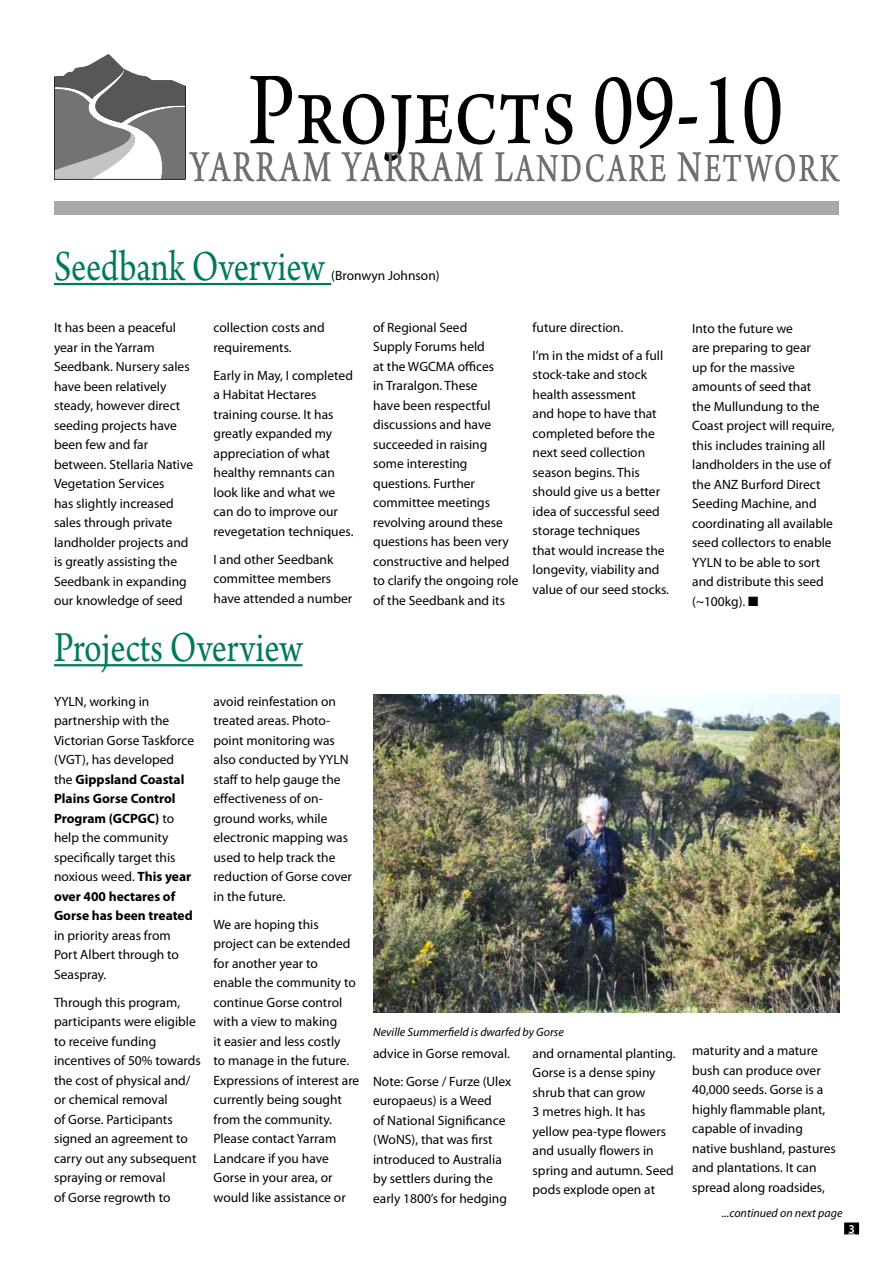
<style>
.page{position:relative;width:893px;height:1263px;background:#fff}
.page>*{position:absolute;margin:0;border:0;box-sizing:border-box;transform-origin:0 0}
.t1{font:108.75px "Arno Pro";color:#000;scale:.8 1}
.t2{font:46.2px "Arno Pro";letter-spacing:.085em;color:#6d6f71;scale:.71 1}
.t3{font:45px "Arno Pro";letter-spacing:-.005em;color:#007a5a;scale:.8 1}
.t4{font:13.5px/19.5px "Myriad Pro";color:#000}
.t5{font:italic 12px "Myriad Pro";color:#000}
.t6{font:600 12px "Myriad Pro";color:#fff}
.s1{font-size:42px}
.s2{font-weight:700}
</style>
<div class="page">
<div style="left:54px;top:202px;width:785px;height:13px;background:#a7a9ac"></div>
<div style="left:844px;top:1222px;width:15px;height:12px;background:#000"></div>
<svg style="left:54px;top:54px;width:132px;height:126px"></svg>
<hr style="left:54px;top:283px;width:277px;height:2px;background:#007a5a">
<hr style="left:54px;top:664px;width:248px;height:2px;background:#007a5a">
<img style="left:373px;top:695px;width:467px;height:317px">
<h1 class="t1" style="left:248px;top:48px;width:671px">Projects 09-10</h1>
<h2 class="t2" style="left:190px;top:140px;width:915px">YARRAM YARRAM L<span class="s1">ANDCARE</span> N<span class="s1">ETWORK</span></h2>
<h3 class="t3" style="left:54px;top:240px;width:341px">Seedbank Overview</h3>
<p class="t4" style="left:331px;top:265px;width:110px">(Bronwyn Johnson)</p>
<p class="t4" style="left:54px;top:318px;width:141px">It has been a peaceful year in the Yarram<br>Seedbank. Nursery sales have been relatively steady, however direct seeding projects have been few and far between. Stellaria Native<br>Vegetation Services<br>has slightly increased sales through private landholder projects and is greatly assisting the<br>Seedbank in expanding our knowledge of seed</p>
<p class="t4" style="left:214px;top:318px;width:113px">collection costs and requirements.</p>
<p class="t4" style="left:214px;top:365px;width:141px">Early in May, I completed a Habitat Hectares training course. It has greatly expanded my appreciation of what healthy remnants can look like and what we can do to improve our revegetation techniques.</p>
<p class="t4" style="left:214px;top:549px;width:140px">I and other Seedbank committee members have attended a number</p>
<p class="t4" style="left:373px;top:317px;width:147px">of Regional Seed<br>Supply Forums held<br>at the WGCMA offices<br>in Traralgon. These<br>have been respectful discussions and have succeeded in raising some interesting questions. Further committee meetings revolving around these questions has been very constructive and helped to clarify the ongoing role of the Seedbank and its</p>
<p class="t4" style="left:533px;top:313px;width:132px;line-height:28px">future direction.<br>I’m in the midst of a full</p>
<p class="t4" style="left:533px;top:365px;width:138px">stock-take and stock health assessment<br>and hope to have that completed before the next seed collection season begins. This should give us a better idea of successful seed storage techniques<br>that would increase the longevity, viability and value of our seed stocks.</p>
<p class="t4" style="left:692px;top:318px;width:144px">Into the future we<br>are preparing to gear<br>up for the massive amounts of seed that<br>the Mullundung to the<br>Coast project will require, this includes training all landholders in the use of the ANZ Burford Direct<br>Seeding Machine, and coordinating all available seed collectors to enable<br>YYLN to be able to sort and distribute this seed (~100kg). ■</p>
<h3 class="t3" style="left:54px;top:621px;width:314px">Projects Overview</h3>
<p class="t4" style="left:54px;top:691px;width:142px">YYLN, working in partnership with the<br>Victorian Gorse Taskforce (VGT), has developed the <span class="s2">Gippsland Coastal<br>Plains Gorse Control<br>Program (GCPGC)</span> to help the community specifically target this noxious weed. <span class="s2">This year over 400 hectares of<br>Gorse has been treated</span></p>
<p class="t4" style="left:54px;top:925px;width:127px">in priority areas from<br>Port Albert through to<br>Seaspray.</p>
<p class="t4" style="left:54px;top:992px;width:148px">Through this program, participants were eligible to receive funding incentives of 50% towards the cost of physical and/ or chemical removal<br>of Gorse. Participants signed an agreement to carry out any subsequent spraying or removal<br>of Gorse regrowth to</p>
<p class="t4" style="left:214px;top:691px;width:140px">avoid reinfestation on treated areas. Photo&shy;point monitoring was also conducted by YYLN staff to help gauge the effectiveness of on&shy;ground works, while electronic mapping was used to help track the reduction of Gorse cover in the future.</p>
<p class="t4" style="left:214px;top:914px;width:147px">We are hoping this project can be extended for another year to enable the community to continue Gorse control with a view to making<br>it easier and less costly<br>to manage in the future.<br>Expressions of interest are currently being sought from the community.<br>Please contact Yarram<br>Landcare if you have<br>Gorse in your area, or would like assistance or</p>
<p class="t5" style="left:373px;top:1024px;width:192px">Neville Summerfield is dwarfed by Gorse</p>
<p class="t4" style="left:373px;top:1039px;width:140px;line-height:28px">advice in Gorse removal.<br>Note: Gorse / Furze (Ulex</p>
<p class="t4" style="left:373px;top:1091px;width:135px">europaeus) is a Weed<br>of National Significance (WoNS), that was first introduced to Australia by settlers during the early 1800’s for hedging</p>
<p class="t4" style="left:533px;top:1043px;width:144px">and ornamental planting.<br>Gorse is a dense spiny shrub that can grow<br>3 metres high. It has yellow pea-type flowers and usually flowers in spring and autumn. Seed pods explode open at</p>
<p class="t4" style="left:692px;top:1040px;width:145px">maturity and a mature bush can produce over<br>40,000 seeds. Gorse is a highly flammable plant, capable of invading native bushland, pastures and plantations. It can spread along roadsides,</p>
<p class="t5" style="left:722px;top:1206px;width:122px">...continued on next page</p>
<p class="t6" style="left:848px;top:1221px;width:8px">3</p>
</div>
